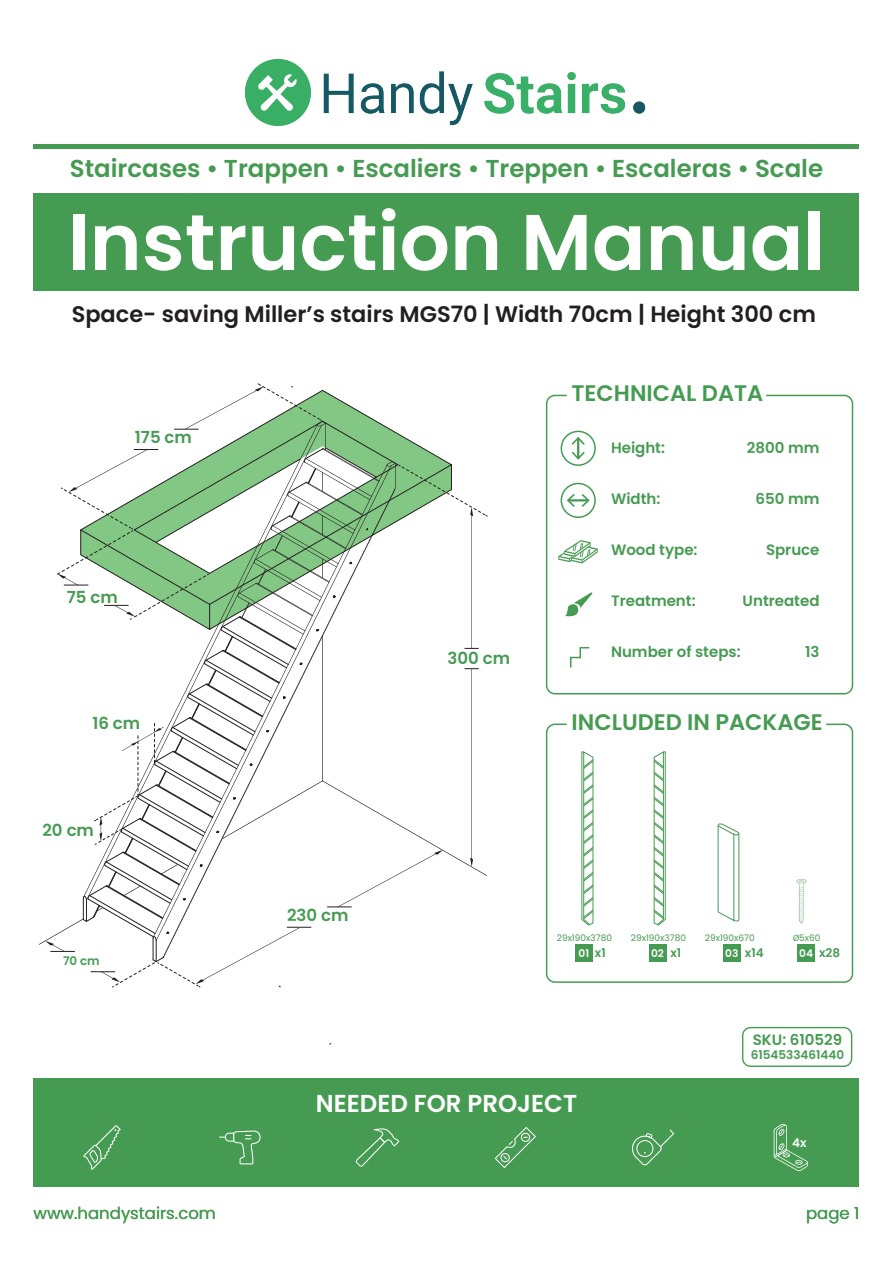
<style>
.page{position:relative;width:893px;height:1263px;background:#fff}
.page>*{position:absolute;margin:0;border:0;box-sizing:border-box;transform-origin:0 0}
.t1{font:600 78.9px "Poppins";color:#fff}
.t2{font:600 24.45px "Poppins";color:#469b52}
.t3{font:600 24.45px "Poppins";color:#fff}
.t4{font:600 22.5px "Poppins";color:#231f20}
.t5{font:600 22.5px "Poppins";color:#469b52}
.t6{font:600 16.65px "Poppins";color:#469b52}
.t7{font:16.5px "Poppins";color:#469b52}
.t8{font:600 15px "Poppins";color:#469b52}
.t9{font:600 12px "Poppins";color:#469b52}
.t10{font:600 12px "Poppins";color:#fff}
.t11{font:600 11.85px "Poppins";color:#469b52}
.t12{font:600 10.5px "Poppins";color:#fff}
.t13{font:9px "Poppins";color:#469b52}
.s1{font-family:"Conduit ITC";font-weight:500}
</style>
<div class="page">
<div style="left:34px;top:193px;width:825px;height:97px;background:#469b52"></div>
<hr style="left:34px;top:144px;width:825px;height:4px;background:#469b52">
<img style="left:244px;top:58px;width:402px;height:69px">
<svg style="left:46px;top:383px;width:442px;height:605px"></svg>
<div style="left:575px;top:944px;width:18px;height:18px;background:#469b52"></div>
<div style="left:649px;top:944px;width:18px;height:18px;background:#469b52"></div>
<div style="left:723px;top:944px;width:18px;height:18px;background:#469b52"></div>
<div style="left:797px;top:944px;width:18px;height:18px;background:#469b52"></div>
<div style="left:561px;top:431px;width:35px;height:35px;border:2px solid #469b52;border-radius:50%"></div>
<div style="left:561px;top:483px;width:35px;height:35px;border:2px solid #469b52;border-radius:50%"></div>
<svg style="left:581px;top:751px;width:13px;height:174px"></svg>
<svg style="left:653px;top:751px;width:13px;height:174px"></svg>
<svg style="left:717px;top:823px;width:23px;height:99px"></svg>
<svg style="left:796px;top:879px;width:10px;height:44px"></svg>
<hr style="left:577px;top:438px;width:2px;height:20px;background:#469b52">
<svg style="left:572px;top:437px;width:13px;height:8px"></svg>
<svg style="left:572px;top:452px;width:13px;height:8px"></svg>
<hr style="left:568px;top:499px;width:20px;height:2px;background:#469b52">
<svg style="left:582px;top:494px;width:8px;height:13px"></svg>
<svg style="left:567px;top:494px;width:8px;height:13px"></svg>
<svg style="left:570px;top:647px;width:20px;height:21px"></svg>
<svg style="left:565px;top:592px;width:28px;height:25px"></svg>
<svg style="left:558px;top:540px;width:40px;height:23px"></svg>
<div style="left:546px;top:395px;width:307px;height:299px;border:1px solid #469b52;border-radius:8px"></div>
<div style="left:546px;top:723px;width:307px;height:260px;border:1px solid #469b52;border-radius:8px"></div>
<div style="left:742px;top:1027px;width:110px;height:40px;border:1px solid #469b52;border-radius:8px"></div>
<div style="left:34px;top:1078px;width:825px;height:108px;background:#469b52"></div>
<svg style="left:219px;top:1130px;width:42px;height:34px"></svg>
<svg style="left:632px;top:1129px;width:42px;height:36px"></svg>
<svg style="left:495px;top:1127px;width:41px;height:41px"></svg>
<svg style="left:83px;top:1125px;width:38px;height:44px"></svg>
<svg style="left:356px;top:1128px;width:43px;height:38px"></svg>
<svg style="left:774px;top:1124px;width:34px;height:47px"></svg>
<h2 class="t2" style="left:70px;top:154px;width:755px">Staircases • Trappen • Escaliers • Treppen • Escaleras • Scale</h2>
<h1 class="t1" style="left:68px;top:197px;width:759px">Instruction Manual</h1>
<h3 class="t4" style="left:72px;top:301px;width:746px">Space- saving Miller’s stairs MGS70 | Width 70cm | Height 300 cm</h3>
<p class="t6" style="left:135px;top:428px;width:59px">175 cm</p>
<p class="t6" style="left:67px;top:587px;width:53px">75 cm</p>
<p class="t6" style="left:92px;top:714px;width:49px">16 cm</p>
<p class="t6" style="left:42px;top:820px;width:53px">20 cm</p>
<p class="t11" style="left:63px;top:954px;width:38px">70 cm</p>
<p class="t6" style="left:287px;top:905px;width:63px">230 cm</p>
<p class="t6" style="left:448px;top:649px;width:64px">300 cm</p>
<h3 class="t5" style="left:572px;top:380px;width:193px">TECHNICAL DATA</h3>
<p class="t8" style="left:611px;top:439px;width:56px">Height:</p>
<p class="t8" style="left:611px;top:490px;width:51px">Width:</p>
<p class="t8" style="left:611px;top:541px;width:88px">Wood type:</p>
<p class="t8" style="left:611px;top:592px;width:86px">Treatment:</p>
<p class="t8" style="left:611px;top:643px;width:131px">Number of steps:</p>
<p class="t8" style="left:747px;top:439px;width:74px">2800 mm</p>
<p class="t8" style="left:756px;top:490px;width:65px">650 mm</p>
<p class="t8" style="left:766px;top:541px;width:55px">Spruce</p>
<p class="t8" style="left:743px;top:592px;width:78px">Untreated</p>
<p class="t8" style="left:805px;top:643px;width:16px">13</p>
<h3 class="t5" style="left:572px;top:709px;width:253px">INCLUDED IN PACKAGE</h3>
<p class="t13" style="left:557px;top:932px;width:57px">29x190x3780</p>
<p class="t13" style="left:631px;top:932px;width:57px">29x190x3780</p>
<p class="t13" style="left:705px;top:932px;width:51px">29x190x670</p>
<p class="t13" style="left:793px;top:932px;width:29px"><span class="s1">Ø</span>5x60</p>
<p class="t9" style="left:595px;top:946px;width:12px">x1</p>
<p class="t9" style="left:670px;top:946px;width:12px">x1</p>
<p class="t9" style="left:745px;top:946px;width:20px">x14</p>
<p class="t9" style="left:819px;top:946px;width:23px">x28</p>
<p class="t12" style="left:725px;top:947px;width:15px">03</p>
<p class="t12" style="left:651px;top:947px;width:14px">02</p>
<p class="t12" style="left:579px;top:947px;width:12px">01</p>
<p class="t12" style="left:799px;top:947px;width:15px">04</p>
<p class="t8" style="left:753px;top:1030px;width:91px">SKU: 610529</p>
<p class="t9" style="left:751px;top:1048px;width:95px">6154533461440</p>
<h2 class="t3" style="left:316px;top:1089px;width:263px">NEEDED FOR PROJECT</h2>
<p class="t10" style="left:792px;top:1135px;width:16px">4x</p>
<p class="t7" style="left:34px;top:1203px;width:184px">www.handystairs.com</p>
<p class="t7" style="left:806px;top:1203px;width:55px">page 1</p>
</div>
